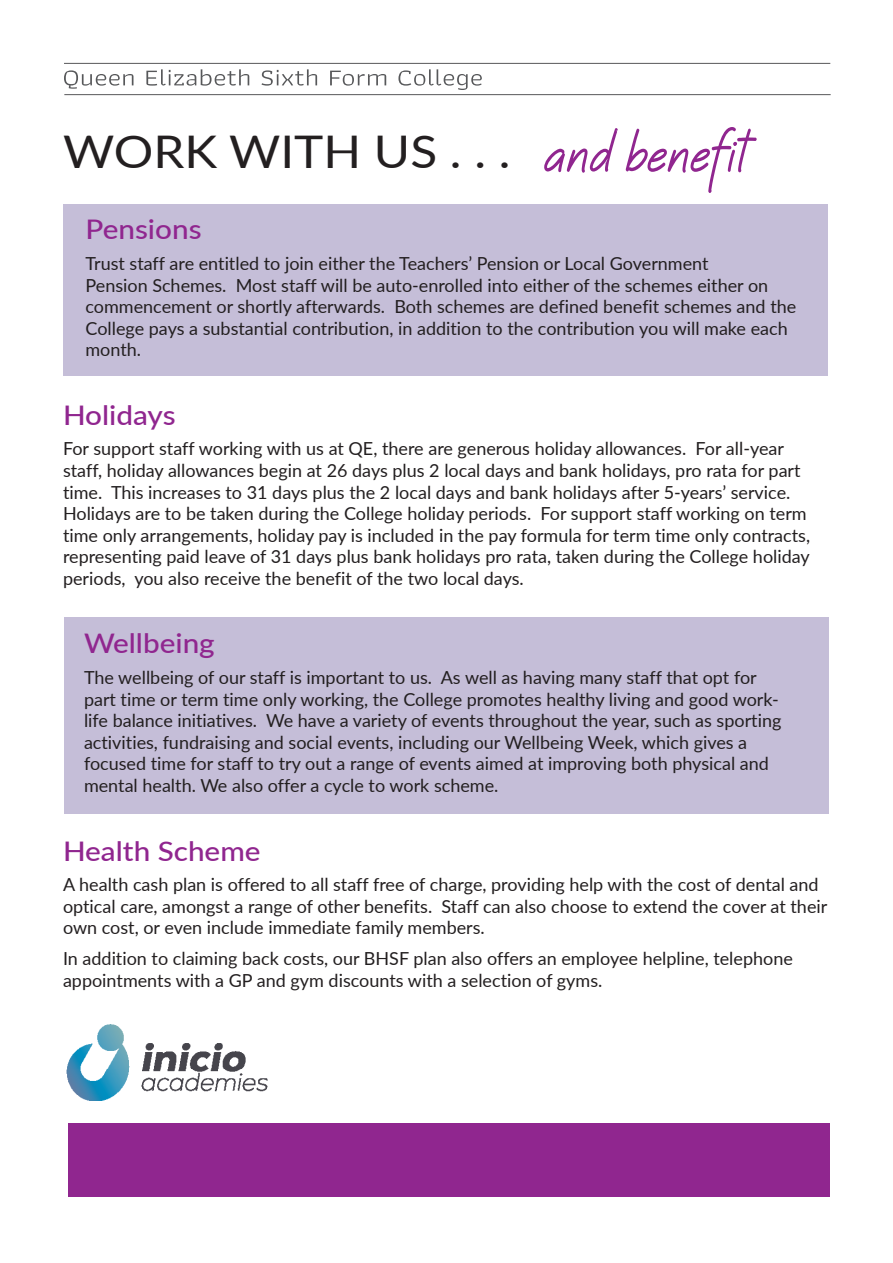
<style>
.page{position:relative;width:893px;height:1263px;background:#fff}
.page>*{position:absolute;margin:0;border:0;box-sizing:border-box;transform-origin:0 0}
.t1{font:45px "Lato";color:#231f20;scale:1.1 1}
.t2{font:500 27px "Lato";color:#90268f;scale:1.1 1}
.t3{font:18px/21.6px "Lato";color:#231f20}
</style>
<div class="page">
<svg style="left:544px;top:127px;width:213px;height:66px"></svg>
<hr style="left:64px;top:63px;width:766px;height:1px;background:#57585a">
<svg style="left:64px;top:69px;width:418px;height:21px"></svg>
<hr style="left:64px;top:94px;width:767px;height:1px;background:#57585a">
<img style="left:66px;top:1024px;width:202px;height:76px">
<div style="left:68px;top:1123px;width:762px;height:74px;background:#90268f"></div>
<div style="left:63px;top:204px;width:764px;height:171px;background:#c5bed8"></div>
<div style="left:65px;top:617px;width:764px;height:196px;background:#c5bed8"></div>
<h1 class="t1" style="left:63px;top:120px;width:408px">WORK WITH US . . .</h1>
<h2 class="t2" style="left:86px;top:210px;width:107px">Pensions</h2>
<p class="t3" style="left:86px;top:252px;width:712px">Trust staff are entitled to join either the Teachers’ Pension or Local Government<br>Pension Schemes. Most staff will be auto-enrolled into either of the schemes either on commencement or shortly afterwards. Both schemes are defined benefit schemes and the College pays a substantial contribution, in addition to the contribution you will make each month.</p>
<h2 class="t2" style="left:63px;top:396px;width:104px">Holidays</h2>
<p class="t3" style="left:63px;top:437px;width:749px">For support staff working with us at QE, there are generous holiday allowances. For all-year staff, holiday allowances begin at 26 days plus 2 local days and bank holidays, pro rata for part time. This increases to 31 days plus the 2 local days and bank holidays after 5-years’ service.<br>Holidays are to be taken during the College holiday periods. For support staff working on term time only arrangements, holiday pay is included in the pay formula for term time only contracts, representing paid leave of 31 days plus bank holidays pro rata, taken during the College holiday periods, you also receive the benefit of the two local days.</p>
<h2 class="t2" style="left:84px;top:624px;width:120px">Wellbeing</h2>
<p class="t3" style="left:84px;top:666px;width:699px">The wellbeing of our staff is important to us. As well as having many staff that opt for part time or term time only working, the College promotes healthy living and good work&shy;life balance initiatives. We have a variety of events throughout the year, such as sporting activities, fundraising and social events, including our Wellbeing Week, which gives a focused time for staff to try out a range of events aimed at improving both physical and mental health. We also offer a cycle to work scheme.</p>
<h2 class="t2" style="left:63px;top:831px;width:181px">Health Scheme</h2>
<p class="t3" style="left:63px;top:873px;width:766px">A health cash plan is offered to all staff free of charge, providing help with the cost of dental and optical care, amongst a range of other benefits. Staff can also choose to extend the cover at their own cost, or even include immediate family members.</p>
<p class="t3" style="left:63px;top:947px;width:731px">In addition to claiming back costs, our BHSF plan also offers an employee helpline, telephone appointments with a GP and gym discounts with a selection of gyms.</p>
</div>
